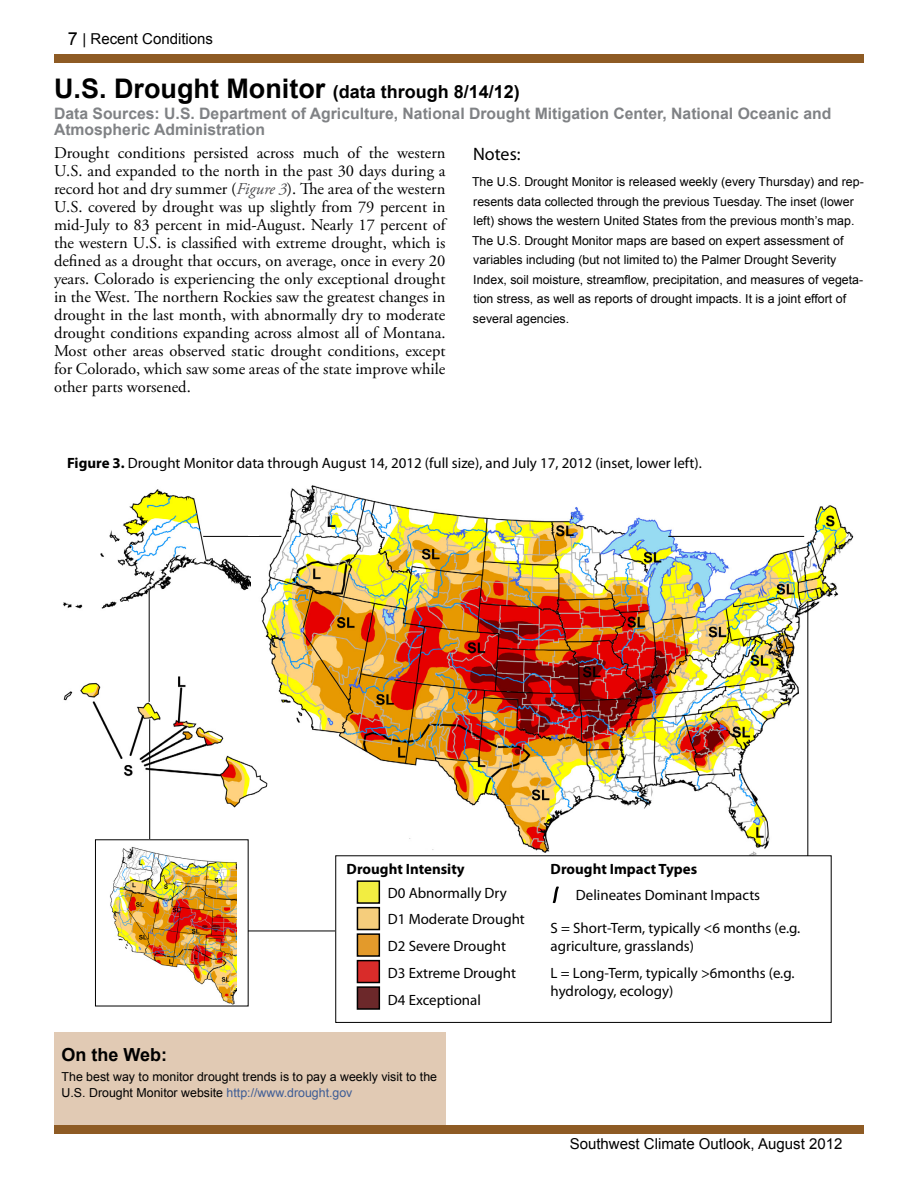
<style>
.page{position:relative;width:918px;height:1188px;background:#fff}
.page>*{position:absolute;margin:0;border:0;box-sizing:border-box;transform-origin:0 0}
.t1{font:700 18px "Arial";color:#000}
.t2{font:18px "Myriad Pro";color:#000}
.t3{font:16.5px/18px "Adobe Garamond Pro";color:#000;text-align:justify}
.t4{font:700 15.75px/16.5px "Arial";color:#808285}
.t5{font:15px "Arial";color:#000}
.t6{font:14.85px/17.9px "Myriad Pro";color:#000}
.t7{font:700 14.85px "Myriad Pro";color:#000}
.t8{font:12.3px/19.5px "Arial";color:#000}
.s1{font-size:18px}
.s2{font-size:27px}
.s3{font-style:italic;color:#4d4d4f}
.s4{font-weight:700}
.s5{color:#3d5c95}
</style>
<div class="page">
<div style="left:54px;top:1125px;width:810px;height:9px;background:#8e5b24"></div>
<div style="left:54px;top:54px;width:810px;height:9px;background:#8e5b24"></div>
<img style="left:63px;top:485px;width:791px;height:292px">
<img style="left:149px;top:600px;width:660px;height:332px">
<hr style="left:149px;top:589px;width:1px;height:113px;background:#000">
<div style="left:336px;top:856px;width:495px;height:166px;background:#fff"></div>
<div style="left:335px;top:855px;width:497px;height:168px;border:1px solid #000"></div>
<svg style="left:552px;top:886px;width:7px;height:17px"></svg>
<div style="left:95px;top:840px;width:153px;height:166px;background:#fff"></div>
<hr style="left:203px;top:536px;width:78px;height:1px;background:#000">
<hr style="left:668px;top:536px;width:136px;height:1px;background:#000">
<div style="left:357px;top:881px;width:22px;height:22px;background:#f2ed41"></div>
<div style="left:357px;top:880px;width:23px;height:24px;border:1px solid #000"></div>
<div style="left:357px;top:908px;width:22px;height:22px;background:#f5cd7c"></div>
<div style="left:357px;top:907px;width:23px;height:23px;border:1px solid #000"></div>
<div style="left:357px;top:934px;width:22px;height:22px;background:#e39a2b"></div>
<div style="left:357px;top:933px;width:23px;height:24px;border:1px solid #000"></div>
<div style="left:357px;top:987px;width:22px;height:22px;background:#6c282a"></div>
<div style="left:357px;top:986px;width:23px;height:24px;border:1px solid #000"></div>
<div style="left:357px;top:961px;width:22px;height:22px;background:#d92c2a"></div>
<div style="left:357px;top:960px;width:23px;height:23px;border:1px solid #000"></div>
<img style="left:110px;top:846px;width:126px;height:159px">
<div style="left:98px;top:980px;width:14px;height:17px;background:#fff"></div>
<div style="left:248px;top:482px;width:11px;height:54px;background:#fff"></div>
<div style="left:251px;top:538px;width:5px;height:142px;background:#fff"></div>
<div style="left:217px;top:479px;width:51px;height:21px;background:#fff"></div>
<div style="left:524px;top:479px;width:52px;height:18px;background:#fff"></div>
<div style="left:54px;top:1032px;width:392px;height:93px;background:#e1cab4"></div>
<p class="t5" style="left:68px;top:29px;width:147px"><span class="s1">7</span> | Recent Conditions</p>
<p class="t1" style="left:54px;top:79px;width:467px"><span class="s2">U.S. Drought Monitor</span> (data through 8/14/12)</p>
<p class="t4" style="left:54px;top:105px;width:779px">Data Sources: U.S. Department of Agriculture, National Drought Mitigation Center, National Oceanic and<br>Atmospheric Administration</p>
<p class="t3" style="left:54px;top:144px;width:393px">Drought conditions persisted across much of the western U.S. and expanded to the north in the past 30 days during a record hot and dry summer (<span class="s3">Figure 3</span>). The area of the western U.S. covered by drought was up slightly from 79 percent in mid-July to 83 percent in mid-August. Nearly 17 percent of the western U.S. is classified with extreme drought, which is defined as a drought that occurs, on average, once in every 20 years. Colorado is experiencing the only exceptional drought in the West. The northern Rockies saw the greatest changes in drought in the last month, with abnormally dry to moderate drought conditions expanding across almost all of Montana.<br>Most other areas observed static drought conditions, except for Colorado, which saw some areas of the state improve while other parts worsened.</p>
<p class="t2" style="left:473px;top:142px;width:49px">Notes:</p>
<p class="t8" style="left:472px;top:172px;width:393px">The U.S. Drought Monitor is released weekly (every Thursday) and rep&shy;resents data collected through the previous Tuesday. The inset (lower left) shows the western United States from the previous month’s map.<br>The U.S. Drought Monitor maps are based on expert assessment of variables including (but not limited to) the Palmer Drought Severity Index, soil moisture, streamflow, precipitation, and measures of vegeta&shy;tion stress, as well as reports of drought impacts. It is a joint effort of several agencies.</p>
<p class="t6" style="left:67px;top:453px;width:636px"><span class="s4">Figure 3.</span> Drought Monitor data through August 14, 2012 (full size), and July 17, 2012 (inset, lower left).</p>
<p class="t7" style="left:347px;top:859px;width:120px">Drought Intensity</p>
<p class="t6" style="left:388px;top:880px;width:138px;line-height:26.4px">D0 Abnormally Dry<br>D1 Moderate Drought<br>D2 Severe Drought</p>
<p class="t6" style="left:388px;top:960px;width:130px;line-height:26.8px">D3 Extreme Drought<br>D4 Exceptional</p>
<p class="t1" style="left:62px;top:1043px;width:107px">On the Web:</p>
<p class="t8" style="left:62px;top:1068px;width:377px;line-height:16.5px">The best way to monitor drought trends is to pay a weekly visit to the<br>U.S. Drought Monitor website <span class="s5">http://www.drought.gov</span></p>
<p class="t7" style="left:551px;top:859px;width:148px">Drought Impact Types</p>
<p class="t6" style="left:576px;top:886px;width:186px">Delineates Dominant Impacts</p>
<p class="t6" style="left:551px;top:919px;width:251px">S = Short-Term, typically &lt;6 months (e.g. agriculture, grasslands)</p>
<p class="t6" style="left:551px;top:964px;width:245px">L = Long-Term, typically &gt;6months (e.g. hydrology, ecology)</p>
<p class="t5" style="left:570px;top:1134px;width:274px">Southwest Climate Outlook, August 2012</p>
</div>
